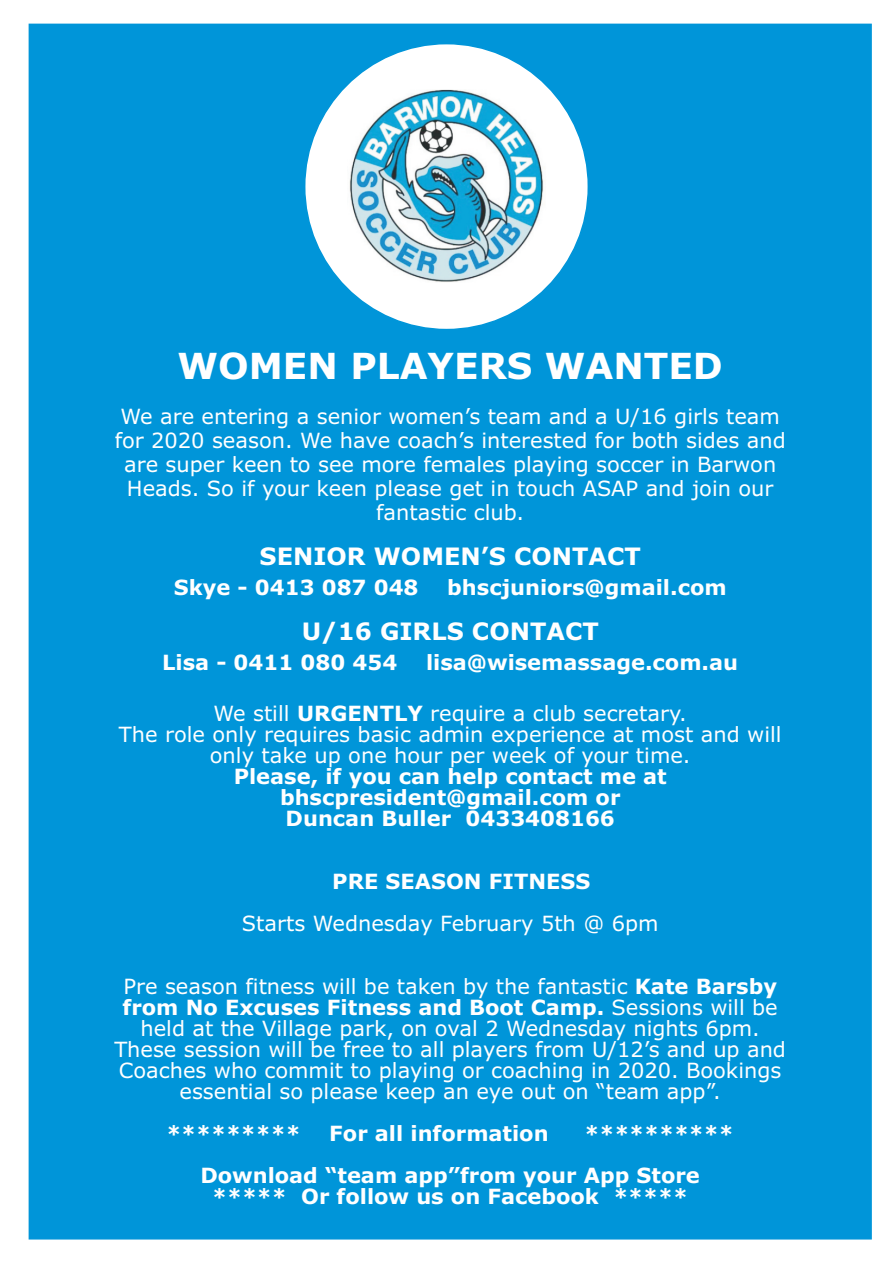
<style>
.page{position:relative;width:894px;height:1263px;background:#fff}
.page>*{position:absolute;margin:0;border:0;box-sizing:border-box;transform-origin:0 0}
.t1{font:700 36px "Verdana";color:#fff}
.t2{font:700 24px "Verdana";color:#fff}
.t3{font:21px/21px "Verdana";color:#fff;text-align:center}
.t4{font:700 21px/21px "Verdana";color:#fff;text-align:center}
.s1{font-weight:700}
</style>
<div class="page">
<div style="left:29px;top:24px;width:843px;height:1216px;background:#0095d9;border:2px solid #0095d9"></div>
<div style="left:304px;top:43px;width:285px;height:287px;background:#fff;border:2px solid #0095d9;border-radius:50%"></div>
<img style="left:349px;top:89px;width:195px;height:193px">
<h1 class="t1" style="left:178px;top:352px;width:547px">WOMEN PLAYERS WANTED</h1>
<p class="t3" style="left:115px;top:406px;width:673px;line-height:24px">We are entering a senior women’s team and a U/16 girls team for 2020 season. We have coach’s interested for both sides and are super keen to see more females playing soccer in Barwon Heads. So if your keen please get in touch ASAP and join our fantastic club.</p>
<p class="t2" style="left:260px;top:547px;width:383px">SENIOR WOMEN’S CONTACT</p>
<p class="t4" style="left:174px;top:579px;width:246px">Skye - 0413 087 048</p>
<p class="t4" style="left:447px;top:579px;width:281px">bhscjuniors@gmail.com</p>
<p class="t2" style="left:302px;top:622px;width:299px">U/16 GIRLS CONTACT</p>
<p class="t4" style="left:162px;top:654px;width:237px">Lisa - 0411 080 454</p>
<p class="t4" style="left:426px;top:654px;width:314px">lisa@wisemassage.com.au</p>
<p class="t3" style="left:119px;top:705px;width:664px">We still <span class="s1">URGENTLY</span> require a club secretary.<br>The role only requires basic admin experience at most and will only take up one hour per week of your time.</p>
<p class="t4" style="left:234px;top:768px;width:435px">Please, if you can help contact me at bhscpresident@gmail.com or<br>Duncan Buller 0433408166</p>
<p class="t4" style="left:332px;top:873px;width:260px">PRE SEASON FITNESS</p>
<p class="t3" style="left:242px;top:915px;width:418px">Starts Wednesday February 5th @ 6pm</p>
<p class="t3" style="left:114px;top:978px;width:673px">Pre season fitness will be taken by the fantastic <span class="s1">Kate Barsby from No Excuses Fitness and Boot Camp.</span> Sessions will be held at the Village park, on oval 2 Wednesday nights 6pm.<br>These session will be free to all players from U/12’s and up and Coaches who commit to playing or coaching in 2020. Bookings essential so please keep an eye out on “team app”.</p>
<p class="t4" style="left:166px;top:1125px;width:136px">*********</p>
<p class="t4" style="left:329px;top:1125px;width:221px">For all information</p>
<p class="t4" style="left:200px;top:1114px;width:535px;line-height:42px;text-align:left;text-indent:384px">**********<br>Download “team app”from your App Store</p>
<p class="t4" style="left:212px;top:1188px;width:477px">***** Or follow us on Facebook *****</p>
</div>
